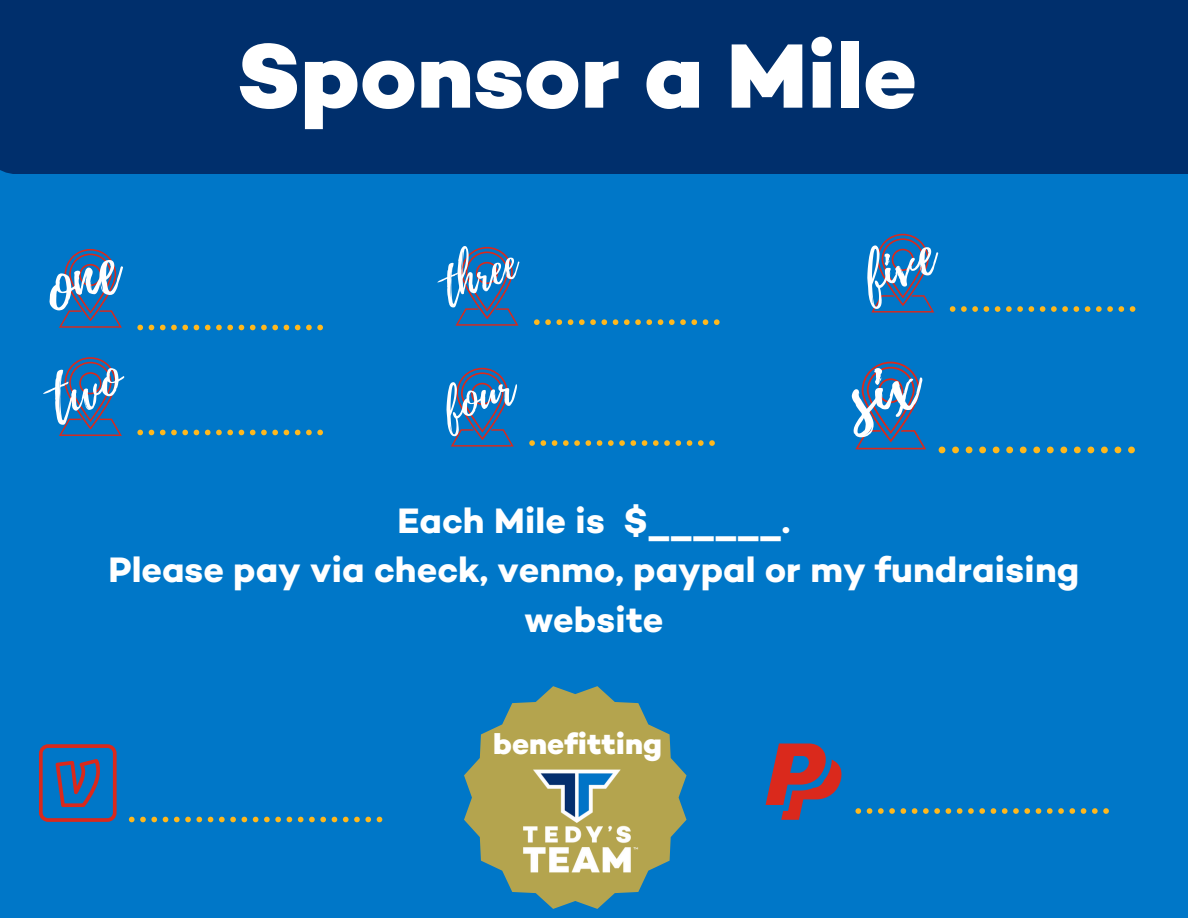
<style>
.page{position:relative;width:1188px;height:918px;background:#0077c8}
.page>*{position:absolute;margin:0;border:0;box-sizing:border-box;transform-origin:0 0}
.t1{font:800 93px "Campton";color:#fff}
.t2{font:58.8px "Playlist Script";color:#fff}
.t3{font:50.1px "Playlist Script";color:#fff}
.t4{font:44.85px "Playlist Script";color:#fff}
.t5{font:700 36px/49.5px "Campton";color:#fff;text-align:center}
.t6{font:800 29.4px "Campton";color:#fff}
</style>
<div class="page">
<div style="left:0;top:0;width:1188px;height:174px;background:#002f6c"></div>
<svg style="left:464px;top:686px;width:223px;height:223px;fill:#b4a44e"></svg>
<img style="left:513px;top:757px;width:128px;height:128px">
<svg style="left:455px;top:247px;width:63px;height:79px"></svg>
<svg style="left:451px;top:368px;width:63px;height:79px"></svg>
<svg style="left:871px;top:234px;width:63px;height:79px"></svg>
<svg style="left:137px;top:325px;width:186px;height:5px"></svg>
<svg style="left:137px;top:430px;width:186px;height:5px"></svg>
<svg style="left:534px;top:319px;width:186px;height:6px"></svg>
<svg style="left:529px;top:440px;width:186px;height:6px"></svg>
<svg style="left:950px;top:306px;width:185px;height:6px"></svg>
<svg style="left:939px;top:447px;width:196px;height:6px"></svg>
<svg style="left:39px;top:744px;width:78px;height:78px"></svg>
<svg style="left:766px;top:744px;width:76px;height:76px"></svg>
<svg style="left:129px;top:817px;width:253px;height:5px"></svg>
<svg style="left:855px;top:808px;width:254px;height:6px"></svg>
<svg style="left:59px;top:249px;width:63px;height:79px"></svg>
<svg style="left:59px;top:357px;width:63px;height:79px"></svg>
<svg style="left:855px;top:362px;width:71px;height:87px"></svg>
<p class="t1" style="left:237px;top:36px;width:682px">Sponsor a Mile</p>
<p class="t4" style="left:433px;top:258px;width:78px;rotate:-21deg">three</p>
<p class="t3" style="left:431px;top:376px;width:75px;rotate:-21deg">four</p>
<p class="t2" style="left:849px;top:239px;width:75px;rotate:-21deg">five</p>
<p class="t5" style="left:398px;top:500px;width:394px">Each Mile is $______.</p>
<p class="t5" style="left:109px;top:549px;width:972px">Please pay via check, venmo, paypal or my fundraising website</p>
<p class="t6" style="left:493px;top:732px;width:170px">benefitting</p>
</div>
